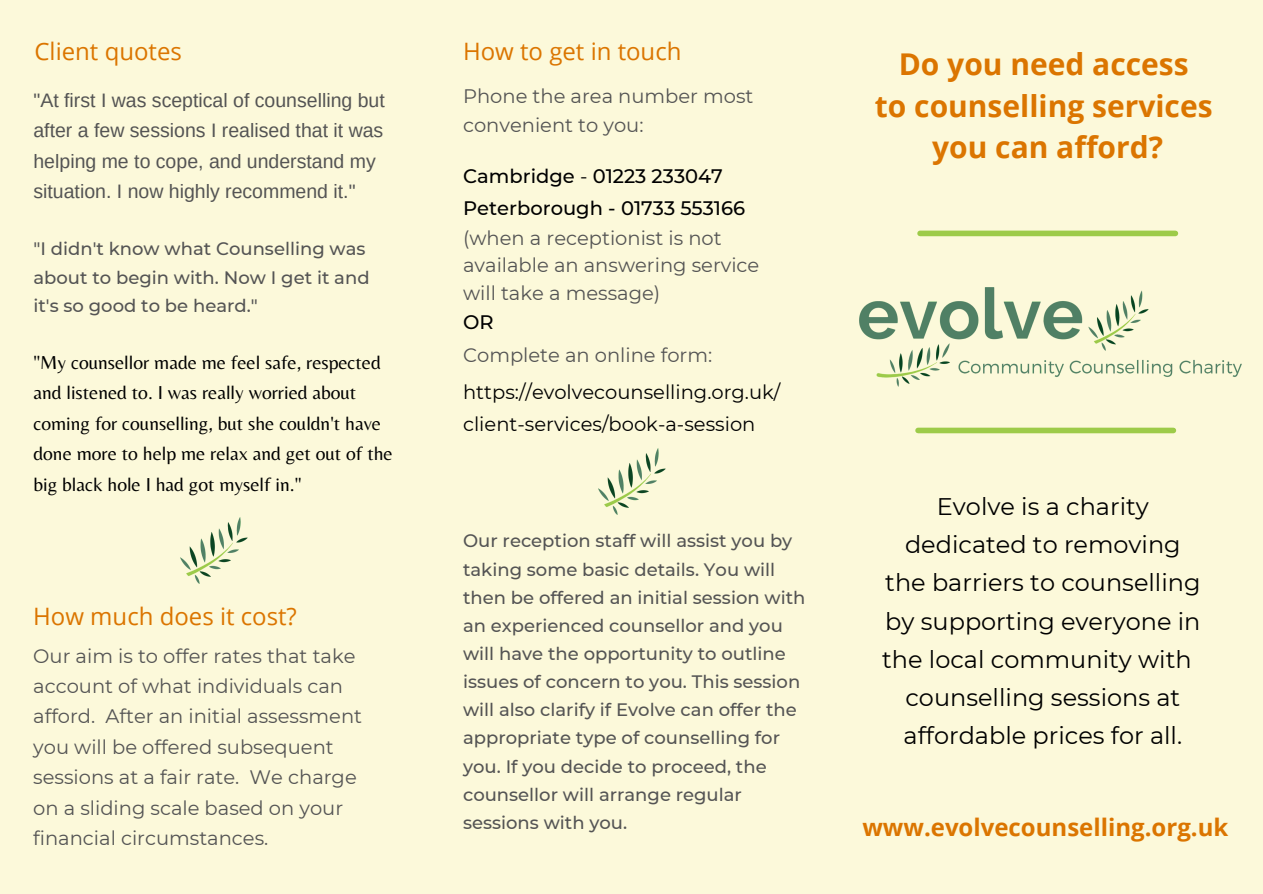
<style>
.page{position:relative;width:1263px;height:894px;background:#fff}
.page>*{position:absolute;margin:0;border:0;box-sizing:border-box;transform-origin:0 0}
.t1{font:700 30px/41.5px "Open Sans";color:#db7500;text-align:center}
.t2{font:24px/38.2px "Montserrat";color:#000;text-align:center}
.t3{font:24px "Open Sans";color:#db7500}
.t4{font:700 24px "Open Sans";color:#db7500}
.t5{font:19.5px/30.3px "Montserrat";color:#545454}
.t6{font:19.5px/30.3px "Belleza";color:#000}
.t7{font:19.5px/30.3px "Arimo";color:#545454}
.t8{font:19.5px/32.2px "Montserrat";color:#000}
.t9{font:500 19.5px/32.2px "Montserrat";color:#000}
.t10{font:500 18px/28px "Montserrat";color:#545454}
.s1{font-weight:400}
</style>
<div class="page">
<div style="left:0;top:0;width:1263px;height:893px;background:#fcf9da"></div>
<div style="left:918px;top:427px;width:255px;height:6px;background:#9dcb49"></div>
<div style="left:920px;top:230px;width:255px;height:6px;background:#9dcb49"></div>
<img style="left:860px;top:287px;width:381px;height:99px">
<img style="left:180px;top:517px;width:68px;height:67px">
<img style="left:598px;top:448px;width:68px;height:67px">
<h2 class="t3" style="left:35px;top:35px;width:149px">Client quotes</h2>
<p class="t7" style="left:33px;top:85px;width:353px">"At first I was sceptical of counselling but after a few sessions I realised that it was helping me to cope, and understand my situation. I now highly recommend it."</p>
<p class="t10" style="left:33px;top:235px;width:338px">"I didn't know what Counselling was about to begin with. Now I get it and it's so good to be heard."</p>
<p class="t6" style="left:33px;top:347px;width:361px">"My counsellor made me feel safe, respected and listened to. I was really worried about coming for counselling, but she couldn't have done more to help me relax and get out of the big black hole I had got myself in."</p>
<h2 class="t3" style="left:33px;top:599px;width:265px">How much does it cost?</h2>
<p class="t5" style="left:33px;top:640px;width:330px">Our aim is to offer rates that take account of what individuals can afford. After an initial assessment you will be offered subsequent sessions at a fair rate. We charge on a sliding scale based on your financial circumstances.</p>
<h2 class="t3" style="left:463px;top:35px;width:220px">How to get in touch</h2>
<p class="t5" style="left:463px;top:82px;width:292px;line-height:29px">Phone the area number most convenient to you:</p>
<p class="t9" style="left:463px;top:160px;width:284px">Cambridge <span class="s1">-</span> 01223 233047<br>Peterborough - 01733 553166</p>
<p class="t5" style="left:463px;top:224px;width:298px;line-height:27.3px">(when a receptionist is not available an answering service will take a message)</p>
<p class="t9" style="left:463px;top:306px;width:32px">OR</p>
<p class="t5" style="left:463px;top:339px;width:251px">Complete an online form:</p>
<p class="t8" style="left:463px;top:375px;width:319px">https://evolvecounselling.org.uk/ client-services/book-a-session</p>
<p class="t10" style="left:463px;top:527px;width:344px">Our reception staff will assist you by taking some basic details. You will then be offered an initial session with an experienced counsellor and you will have the opportunity to outline issues of concern to you. This session will also clarify if Evolve can offer the appropriate type of counselling for you. If you decide to proceed, the counsellor will arrange regular sessions with you.</p>
<h1 class="t1" style="left:875px;top:42px;width:339px">Do you need access<br>to counselling services you can afford?</h1>
<h2 class="t2" style="left:882px;top:487px;width:320px">Evolve is a charity dedicated to removing the barriers to counselling by supporting everyone in the local community with counselling sessions at affordable prices for all.</h2>
<h2 class="t4" style="left:862px;top:810px;width:367px">www.evolvecounselling.org.uk</h2>
</div>
